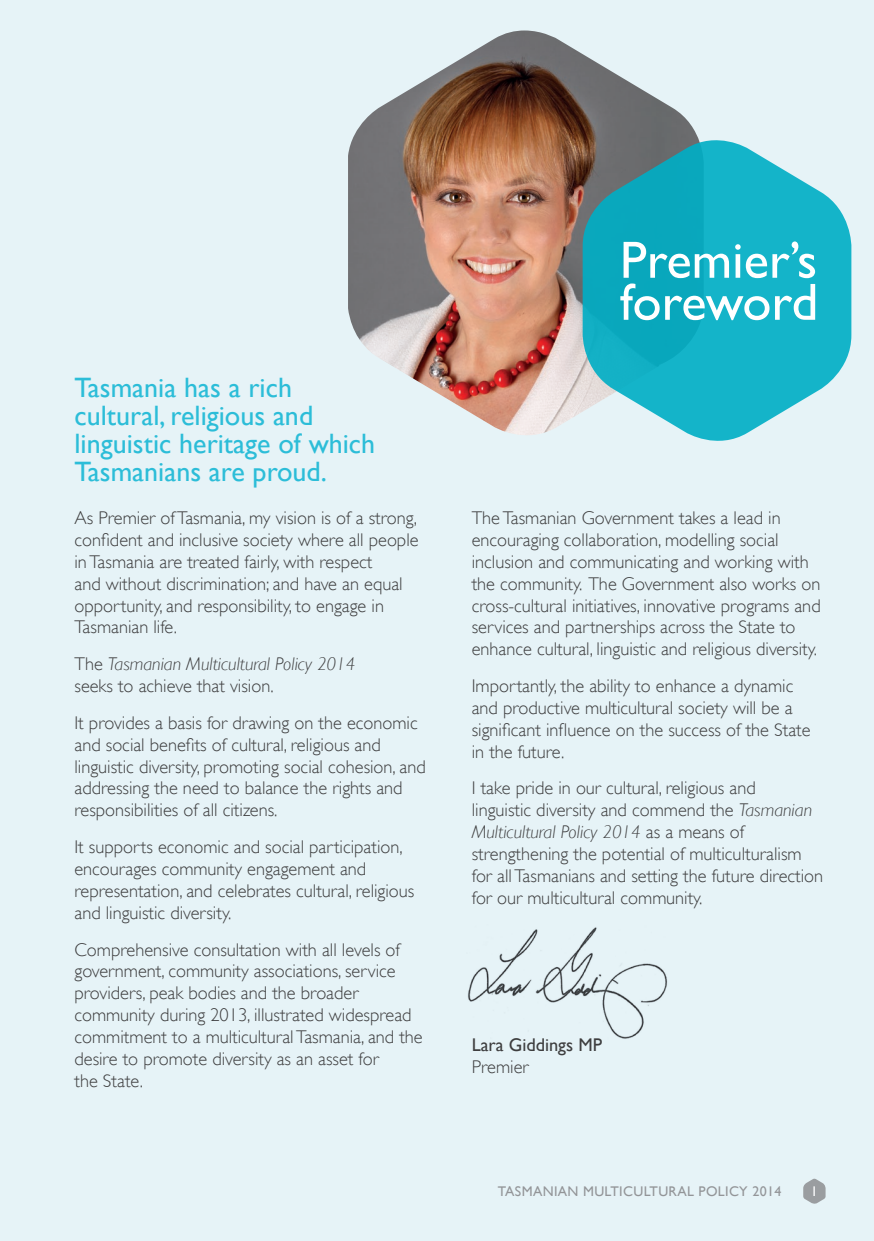
<style>
.page{position:relative;width:874px;height:1241px;background:#fff}
.page>*{position:absolute;margin:0;border:0;box-sizing:border-box;transform-origin:0 0}
.MP_page_head{font:52.5px/42px "Gill Sans";color:#fff}
.MP_intro_blue{font:28px/28px "Gill Sans";color:#2cbdd8}
.MP_body{font:300 18.38px/21.9px "Gill Sans";color:#3e3e3f}
.MP_body-2{font:italic 300 18.38px/21.9px "Gill Sans";color:#3e3e3f}
.MP_body-3{font:18.38px/21.9px "Gill Sans";color:#3e3e3f}
.t1{font:14px "Gill Sans";letter-spacing:.025em;color:#939598}
.MP_body-4{font:14px "Gill Sans";color:#fff}
.s1{font-style:normal}
.s2{font-style:italic}
.s3{font-weight:300}
</style>
<div class="page">
<div style="left:0;top:0;width:873px;height:1240px;background:#e6f3f7"></div>
<img style="left:348px;top:30px;width:350px;height:405px">
<svg style="left:582px;top:138px;width:268px;height:303px;background:#38b5c6"></svg>
<img style="left:468px;top:927px;width:199px;height:112px">
<svg style="left:803px;top:1178px;width:22px;height:26px"></svg>
<p class="MP_intro_blue" style="left:74px;top:373px;width:302px">Tasmania has a rich cultural, religious and linguistic heritage of which<br>Tasmanians are proud.</p>
<p class="MP_body" style="left:74px;top:506px;width:345px">As Premier of Tasmania, my vision is of a strong, confident and inclusive society where all people in Tasmania are treated fairly, with respect<br>and without discrimination; and have an equal opportunity, and responsibility, to engage in Tasmanian life.</p>
<p class="MP_body-2" style="left:74px;top:653px;width:282px"><span class="s1">The</span> Tasmanian Multicultural Policy 2014 <span class="s1">seeks to achieve that vision.</span></p>
<p class="MP_body" style="left:74px;top:711px;width:352px">It provides a basis for drawing on the economic and social benefits of cultural, religious and linguistic diversity, promoting social cohesion, and addressing the need to balance the rights and responsibilities of all citizens.</p>
<p class="MP_body" style="left:74px;top:835px;width:341px">It supports economic and social participation, encourages community engagement and representation, and celebrates cultural, religious and linguistic diversity.</p>
<p class="MP_body" style="left:74px;top:937px;width:349px">Comprehensive consultation with all levels of government, community associations, service providers, peak bodies and the broader community during 2013, illustrated widespread commitment to a multicultural Tasmania, and the desire to promote diversity as an asset for<br>the State.</p>
<p class="MP_page_head" style="left:619px;top:238px;width:200px">Premier’s foreword</p>
<p class="MP_body" style="left:471px;top:506px;width:350px">The Tasmanian Government takes a lead in encouraging collaboration, modelling social inclusion and communicating and working with the community. The Government also works on cross-cultural initiatives, innovative programs and services and partnerships across the State to enhance cultural, linguistic and religious diversity.</p>
<p class="MP_body" style="left:471px;top:674px;width:340px">Importantly, the ability to enhance a dynamic and productive multicultural society will be a significant influence on the success of the State in the future.</p>
<p class="MP_body" style="left:471px;top:776px;width:353px">I take pride in our cultural, religious and<br>linguistic diversity and commend the <span class="s2">Tasmanian Multicultural Policy 2014</span> as a means of strengthening the potential of multiculturalism for all Tasmanians and setting the future direction for our multicultural community.</p>
<p class="MP_body-3" style="left:471px;top:1033px;width:132px">Lara Giddings MP<br><span class="s3">Premier</span></p>
<p class="t1" style="left:497px;top:1182px;width:285px">TASMANIAN MULTICULTURAL POLICY 2014</p>
<p class="MP_body-4" style="left:810px;top:1183px;width:8px">1</p>
</div>
